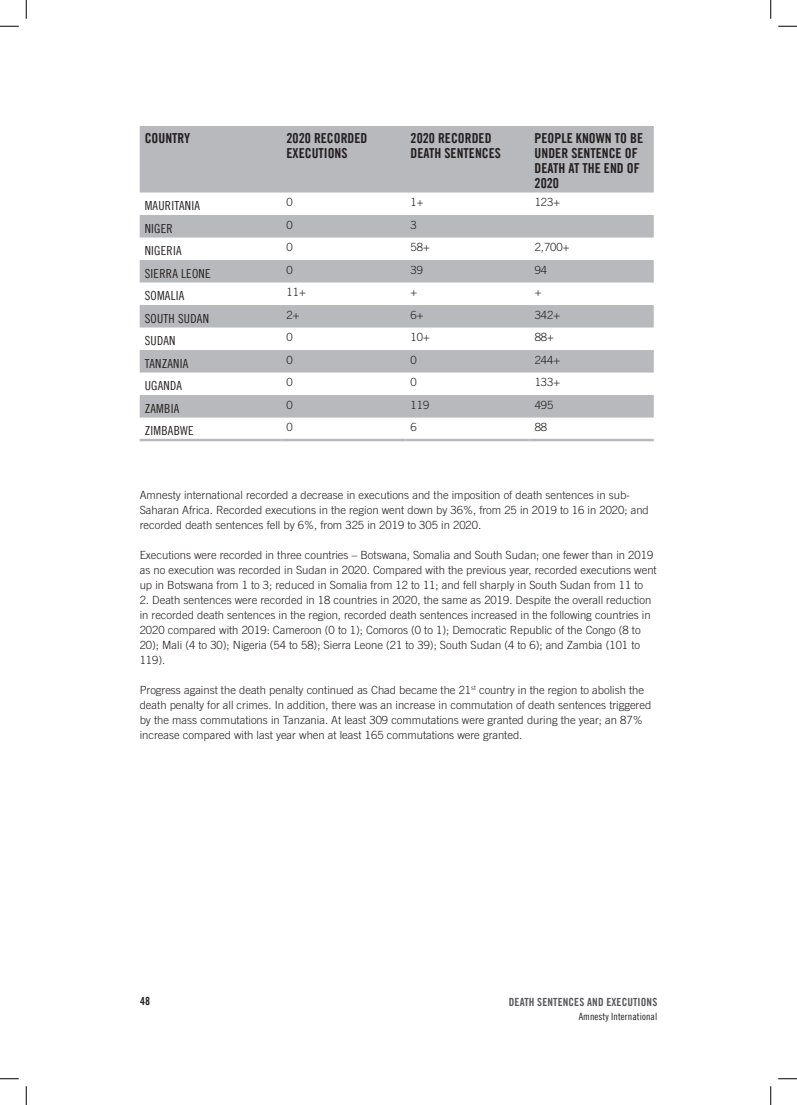
<style>
.page{position:relative;width:797px;height:1105px;background:#fff}
.page>*{position:absolute;margin:0;border:0;box-sizing:border-box;transform-origin:0 0}
.t1{font:13.75px/15px "Amnesty Trade Gothic Bd Cn 20";color:#231f20}
.t2{font:12.5px "Amnesty Trade Gothic Cn 18";letter-spacing:.02em;color:#231f20}
.t3{font:300 11.25px/15px "Amnesty Trade Gothic";color:#231f20}
.t4{font:11.25px "Amnesty Trade Gothic Bd Cn 20";letter-spacing:.01em;color:#5a5a5d}
.t5{font:11.25px "Amnesty Trade Gothic Bd Cn 20";color:#231f20}
.t6{font:10px "Amnesty Trade Gothic Cn 18";letter-spacing:.01em;color:#231f20}
</style>
<div class="page">
<svg style="left:140px;top:126px;width:513px;height:292px;fill:#b8b9bc"></svg>
<hr style="left:140px;top:439px;width:141px;height:2px;background:#b8b9bc">
<hr style="left:281px;top:439px;width:124px;height:2px;background:#b8b9bc">
<hr style="left:405px;top:439px;width:124px;height:2px;background:#b8b9bc">
<hr style="left:529px;top:439px;width:124px;height:2px;background:#b8b9bc">
<svg style="left:0;top:25px;width:19px;height:2px"></svg>
<svg style="left:778px;top:25px;width:19px;height:2px"></svg>
<svg style="left:0;top:1078px;width:19px;height:1px"></svg>
<svg style="left:778px;top:1078px;width:19px;height:1px"></svg>
<svg style="left:25px;top:0;width:2px;height:19px"></svg>
<svg style="left:25px;top:1086px;width:2px;height:19px"></svg>
<svg style="left:770px;top:0;width:1px;height:19px"></svg>
<svg style="left:770px;top:1086px;width:1px;height:19px"></svg>
<p class="t1" style="left:145px;top:130px;width:47px">COUNTRY</p>
<p class="t1" style="left:286px;top:130px;width:82px">2020 RECORDED<br>EXECUTIONS</p>
<p class="t1" style="left:410px;top:130px;width:92px">2020 RECORDED<br>DEATH SENTENCES</p>
<p class="t1" style="left:534px;top:130px;width:110px">PEOPLE KNOWN TO BE<br>UNDER SENTENCE OF<br>DEATH AT THE END OF<br>2020</p>
<p class="t2" style="left:145px;top:198px;width:57px">MAURITANIA</p>
<p class="t3" style="left:286px;top:195px;width:8px">0</p>
<p class="t3" style="left:410px;top:195px;width:15px">1+</p>
<p class="t3" style="left:534px;top:195px;width:27px">123+</p>
<p class="t2" style="left:145px;top:221px;width:30px">NIGER</p>
<p class="t3" style="left:286px;top:217px;width:8px">0</p>
<p class="t3" style="left:410px;top:217px;width:8px">3</p>
<p class="t2" style="left:145px;top:243px;width:38px">NIGERIA</p>
<p class="t3" style="left:286px;top:240px;width:8px">0</p>
<p class="t3" style="left:410px;top:240px;width:21px">58+</p>
<p class="t3" style="left:534px;top:240px;width:36px">2,700+</p>
<p class="t2" style="left:145px;top:266px;width:67px">SIERRA LEONE</p>
<p class="t3" style="left:286px;top:262px;width:8px">0</p>
<p class="t3" style="left:410px;top:262px;width:14px">39</p>
<p class="t3" style="left:534px;top:262px;width:14px">94</p>
<p class="t2" style="left:145px;top:288px;width:41px">SOMALIA</p>
<p class="t3" style="left:286px;top:285px;width:21px">11+</p>
<p class="t3" style="left:410px;top:285px;width:8px">+</p>
<p class="t3" style="left:534px;top:285px;width:8px">+</p>
<p class="t2" style="left:145px;top:311px;width:66px">SOUTH SUDAN</p>
<p class="t3" style="left:286px;top:307px;width:15px">2+</p>
<p class="t3" style="left:410px;top:307px;width:15px">6+</p>
<p class="t3" style="left:534px;top:307px;width:27px">342+</p>
<p class="t2" style="left:145px;top:333px;width:32px">SUDAN</p>
<p class="t3" style="left:286px;top:330px;width:8px">0</p>
<p class="t3" style="left:410px;top:330px;width:21px">10+</p>
<p class="t3" style="left:534px;top:330px;width:21px">88+</p>
<p class="t2" style="left:145px;top:356px;width:45px">TANZANIA</p>
<p class="t3" style="left:286px;top:352px;width:8px">0</p>
<p class="t3" style="left:410px;top:352px;width:8px">0</p>
<p class="t3" style="left:534px;top:352px;width:27px">244+</p>
<p class="t2" style="left:145px;top:378px;width:39px">UGANDA</p>
<p class="t3" style="left:286px;top:375px;width:8px">0</p>
<p class="t3" style="left:410px;top:375px;width:8px">0</p>
<p class="t3" style="left:534px;top:375px;width:27px">133+</p>
<p class="t2" style="left:145px;top:401px;width:36px">ZAMBIA</p>
<p class="t3" style="left:286px;top:397px;width:8px">0</p>
<p class="t3" style="left:410px;top:397px;width:20px">119</p>
<p class="t3" style="left:534px;top:397px;width:20px">495</p>
<p class="t2" style="left:145px;top:423px;width:50px">ZIMBABWE</p>
<p class="t3" style="left:286px;top:420px;width:8px">0</p>
<p class="t3" style="left:410px;top:420px;width:8px">6</p>
<p class="t3" style="left:534px;top:420px;width:14px">88</p>
<p class="t3" style="left:140px;top:487px;width:510px">Amnesty international recorded a decrease in executions and the imposition of death sentences in sub-<br>Saharan Africa. Recorded executions in the region went down by 36%, from 25 in 2019 to 16 in 2020; and recorded death sentences fell by 6%, from 325 in 2019 to 305 in 2020.</p>
<p class="t3" style="left:140px;top:547px;width:518px">Executions were recorded in three countries – Botswana, Somalia and South Sudan; one fewer than in 2019 as no execution was recorded in Sudan in 2020. Compared with the previous year, recorded executions went up in Botswana from 1 to 3; reduced in Somalia from 12 to 11; and fell sharply in South Sudan from 11 to</p>
<p class="t3" style="left:140px;top:592px;width:513px">2. Death sentences were recorded in 18 countries in 2020, the same as 2019. Despite the overall reduction in recorded death sentences in the region, recorded death sentences increased in the following countries in 2020 compared with 2019: Cameroon (0 to 1); Comoros (0 to 1); Democratic Republic of the Congo (8 to 20); Mali (4 to 30); Nigeria (54 to 58); Sierra Leone (21 to 39); South Sudan (4 to 6); and Zambia (101 to 119).</p>
<p class="t3" style="left:140px;top:682px;width:513px">Progress against the death penalty continued as Chad became the 21<sup>st</sup> country in the region to abolish the death penalty for all crimes. In addition, there was an increase in commutation of death sentences triggered by the mass commutations in Tanzania. At least 309 commutations were granted during the year; an 87% increase compared with last year when at least 165 commutations were granted.</p>
<p class="t5" style="left:140px;top:994px;width:11px">48</p>
<p class="t4" style="left:509px;top:995px;width:150px">DEATH SENTENCES AND EXECUTIONS</p>
<p class="t6" style="left:578px;top:1011px;width:80px">Amnesty International</p>
</div>
